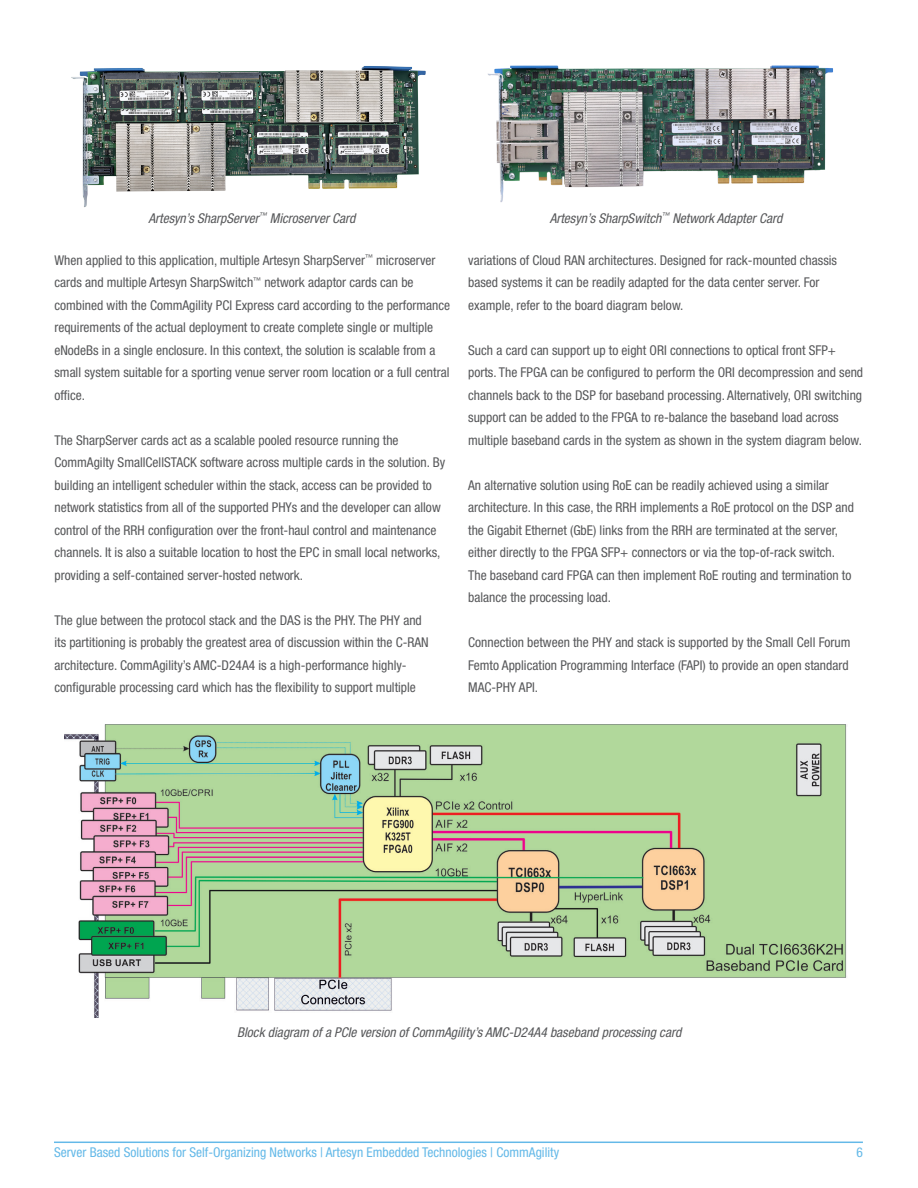
<style>
.page{position:relative;width:918px;height:1188px;background:#fff}
.page>*{position:absolute;margin:0;border:0;box-sizing:border-box;transform-origin:0 0}
.t1{font:condensed 13.5px/22.5px "Helvetica Neue LT Std";color:#57585a}
.Body_Copy{font:italic condensed 13.5px "Helvetica Neue LT Std";color:#57585a}
.t2{font:condensed 13.5px "Helvetica Neue LT Std";color:#64b9e8}
</style>
<div class="page">
<hr style="left:54px;top:1142px;width:809px;height:1px;background:#64b9e8">
<img style="left:64px;top:724px;width:783px;height:293px">
<img style="left:71px;top:66px;width:355px;height:142px">
<img style="left:488px;top:65px;width:345px;height:137px">
<p class="Body_Copy" style="left:148px;top:210px;width:209px">Artesyn’s SharpServer<sup>™</sup> Microserver Card</p>
<p class="t1" style="left:54px;top:248px;width:397px">When applied to this application, multiple Artesyn SharpServer<sup>™</sup> microserver cards and multiple Artesyn SharpSwitch<sup>™</sup> network adaptor cards can be combined with the CommAgility PCI Express card according to the performance requirements of the actual deployment to create complete single or multiple eNodeBs in a single enclosure. In this context, the solution is scalable from a small system suitable for a sporting venue server room location or a full central office.</p>
<p class="t1" style="left:54px;top:428px;width:392px">The SharpServer cards act as a scalable pooled resource running the CommAgilty SmallCellSTACK software across multiple cards in the solution. By building an intelligent scheduler within the stack, access can be provided to network statistics from all of the supported PHYs and the developer can allow control of the RRH configuration over the front-haul control and maintenance channels. It is also a suitable location to host the EPC in small local networks, providing a self-contained server-hosted network.</p>
<p class="t1" style="left:54px;top:608px;width:376px">The glue between the protocol stack and the DAS is the PHY. The PHY and its partitioning is probably the greatest area of discussion within the C-RAN architecture. CommAgility’s AMC-D24A4 is a high-performance highly&shy;configurable processing card which has the flexibility to support multiple</p>
<p class="Body_Copy" style="left:550px;top:210px;width:234px">Artesyn’s SharpSwitch<sup>™</sup> Network Adapter Card</p>
<p class="t1" style="left:468px;top:248px;width:370px">variations of Cloud RAN architectures. Designed for rack-mounted chassis based systems it can be readily adapted for the data center server. For example, refer to the board diagram below.</p>
<p class="t1" style="left:468px;top:338px;width:396px">Such a card can support up to eight ORI connections to optical front SFP+ ports. The FPGA can be configured to perform the ORI decompression and send channels back to the DSP for baseband processing. Alternatively, ORI switching support can be added to the FPGA to re-balance the baseband load across multiple baseband cards in the system as shown in the system diagram below.</p>
<p class="t1" style="left:468px;top:473px;width:387px">An alternative solution using RoE can be readily achieved using a similar architecture. In this case, the RRH implements a RoE protocol on the DSP and the Gigabit Ethernet (GbE) links from the RRH are terminated at the server, either directly to the FPGA SFP+ connectors or via the top-of-rack switch.<br>The baseband card FPGA can then implement RoE routing and termination to balance the processing load.</p>
<p class="t1" style="left:468px;top:631px;width:384px">Connection between the PHY and stack is supported by the Small Cell Forum<br>Femto Application Programming Interface (FAPI) to provide an open standard<br>MAC-PHY API.</p>
<p class="Body_Copy" style="left:237px;top:1025px;width:446px">Block diagram of a PCIe version of CommAgility’s AMC-D24A4 baseband processing card</p>
<p class="t2" style="left:54px;top:1144px;width:507px">Server Based Solutions for Self-Organizing Networks | Artesyn Embedded Technologies | CommAgility</p>
<p class="t2" style="left:856px;top:1144px;width:8px">6</p>
</div>
